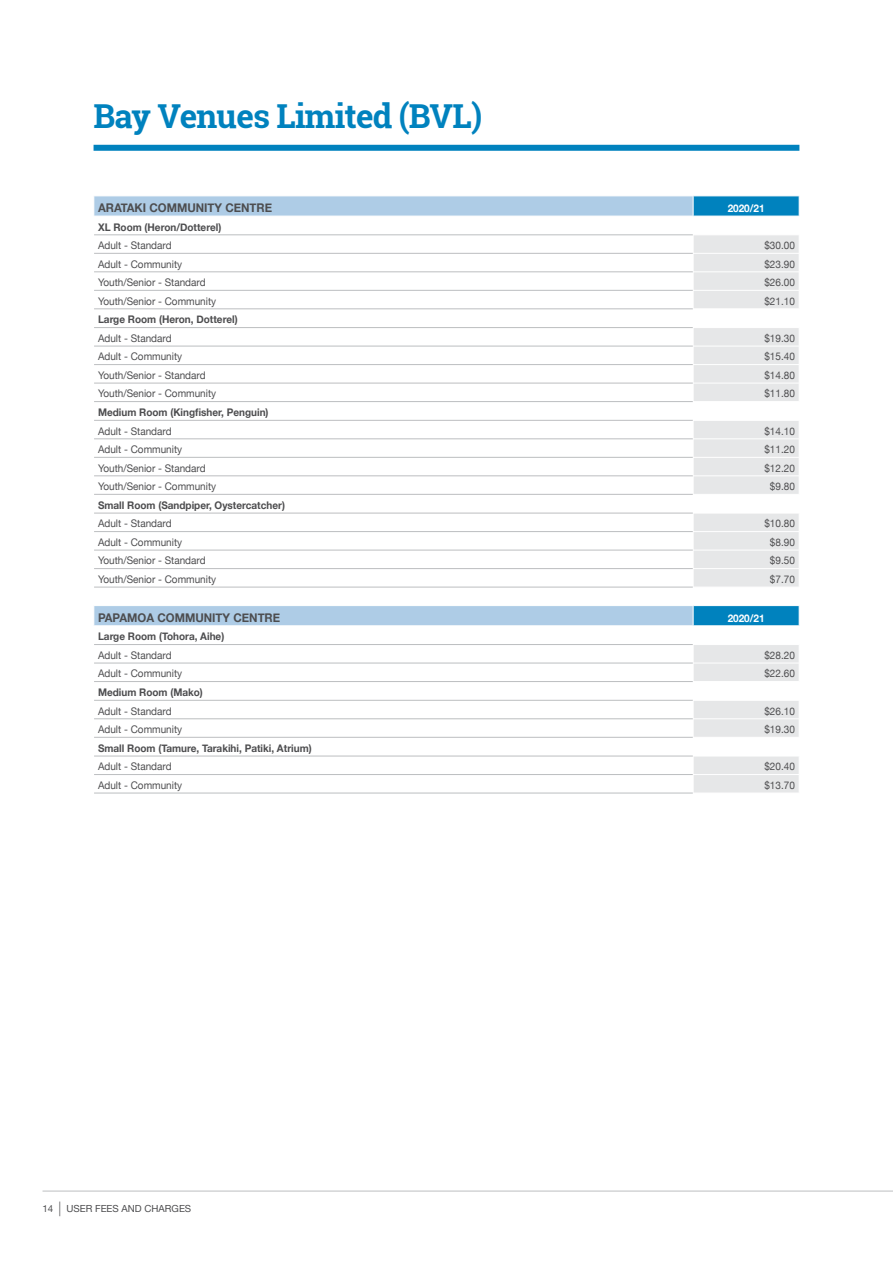
<style>
.page{position:relative;width:893px;height:1263px;background:#fff}
.page>*{position:absolute;margin:0;border:0;box-sizing:border-box;transform-origin:0 0}
.t1{font:700 33px "Roboto Slab";letter-spacing:-.025em;color:#0082be}
.t2{font:700 12px "Helvetica Neue";color:#4d4d4f;scale:.95 1}
.t3{font:10.5px "Helvetica Neue";color:#4d4d4f;scale:.95 1}
.t4{font:700 10.5px "Helvetica Neue";color:#4d4d4f;scale:.95 1}
.t5{font:700 10.5px "Helvetica Neue";color:#fff;scale:.95 1}
.t6{font:9.75px "Helvetica Neue";color:#4d4d4f}
.s1{font-size:14.7px}
</style>
<div class="page">
<hr style="left:43px;top:1191px;width:850px;height:1px;background:#bcbec0">
<div style="left:94px;top:145px;width:705px;height:6px;background:#0082be"></div>
<svg style="left:95px;top:197px;width:598px;height:428px"></svg>
<div style="left:694px;top:197px;width:105px;height:19px;background:#0082be"></div>
<svg style="left:694px;top:236px;width:105px;height:557px;fill:#e6e7e8"></svg>
<svg style="left:94px;top:197px;width:1px;height:596px"></svg>
<svg style="left:799px;top:196px;width:1px;height:430px"></svg>
<svg style="left:693px;top:197px;width:1px;height:19px"></svg>
<svg style="left:693px;top:606px;width:1px;height:19px"></svg>
<hr style="left:94px;top:253px;width:599px;height:1px;background:#bcbec0">
<hr style="left:94px;top:271px;width:599px;height:1px;background:#bcbec0">
<hr style="left:94px;top:290px;width:599px;height:1px;background:#bcbec0">
<hr style="left:94px;top:308px;width:599px;height:1px;background:#bcbec0">
<hr style="left:94px;top:327px;width:599px;height:1px;background:#bcbec0">
<hr style="left:94px;top:346px;width:599px;height:1px;background:#bcbec0">
<hr style="left:94px;top:364px;width:599px;height:1px;background:#bcbec0">
<hr style="left:94px;top:383px;width:599px;height:1px;background:#bcbec0">
<hr style="left:94px;top:401px;width:599px;height:1px;background:#bcbec0">
<hr style="left:94px;top:420px;width:599px;height:1px;background:#bcbec0">
<hr style="left:94px;top:438px;width:599px;height:1px;background:#bcbec0">
<hr style="left:94px;top:605px;width:599px;height:1px;background:#fff">
<hr style="left:94px;top:216px;width:599px;height:1px;background:#fff">
<hr style="left:94px;top:625px;width:599px;height:1px;background:#fff">
<hr style="left:94px;top:234px;width:599px;height:1px;background:#bcbec0">
<hr style="left:94px;top:475px;width:599px;height:1px;background:#bcbec0">
<hr style="left:94px;top:494px;width:599px;height:1px;background:#bcbec0">
<hr style="left:94px;top:513px;width:599px;height:1px;background:#bcbec0">
<hr style="left:94px;top:531px;width:599px;height:1px;background:#bcbec0">
<hr style="left:94px;top:550px;width:599px;height:1px;background:#bcbec0">
<hr style="left:94px;top:568px;width:599px;height:1px;background:#bcbec0">
<hr style="left:94px;top:587px;width:599px;height:1px;background:#bcbec0">
<hr style="left:94px;top:644px;width:599px;height:1px;background:#bcbec0">
<hr style="left:94px;top:663px;width:599px;height:1px;background:#bcbec0">
<hr style="left:94px;top:681px;width:599px;height:1px;background:#bcbec0">
<hr style="left:94px;top:700px;width:599px;height:1px;background:#bcbec0">
<hr style="left:94px;top:718px;width:599px;height:1px;background:#bcbec0">
<hr style="left:94px;top:737px;width:599px;height:1px;background:#bcbec0">
<hr style="left:94px;top:756px;width:599px;height:1px;background:#bcbec0">
<hr style="left:94px;top:774px;width:599px;height:1px;background:#bcbec0">
<hr style="left:94px;top:793px;width:599px;height:1px;background:#bcbec0">
<hr style="left:94px;top:457px;width:599px;height:1px;background:#bcbec0">
<hr style="left:693px;top:253px;width:106px;height:1px;background:#fff">
<hr style="left:693px;top:309px;width:106px;height:1px;background:#fff">
<hr style="left:693px;top:383px;width:106px;height:1px;background:#fff">
<hr style="left:693px;top:457px;width:106px;height:1px;background:#fff">
<hr style="left:693px;top:476px;width:106px;height:1px;background:#fff">
<hr style="left:693px;top:494px;width:106px;height:1px;background:#fff">
<hr style="left:693px;top:513px;width:106px;height:1px;background:#fff">
<hr style="left:693px;top:531px;width:106px;height:1px;background:#fff">
<hr style="left:693px;top:550px;width:106px;height:1px;background:#fff">
<hr style="left:693px;top:568px;width:106px;height:1px;background:#fff">
<hr style="left:693px;top:587px;width:106px;height:1px;background:#fff">
<hr style="left:693px;top:605px;width:106px;height:1px;background:#fff">
<hr style="left:693px;top:625px;width:106px;height:1px;background:#fff">
<hr style="left:693px;top:644px;width:106px;height:1px;background:#fff">
<hr style="left:693px;top:663px;width:106px;height:1px;background:#fff">
<hr style="left:693px;top:681px;width:106px;height:1px;background:#fff">
<hr style="left:693px;top:700px;width:106px;height:1px;background:#fff">
<hr style="left:693px;top:718px;width:106px;height:1px;background:#fff">
<hr style="left:693px;top:737px;width:106px;height:1px;background:#fff">
<hr style="left:693px;top:756px;width:106px;height:1px;background:#fff">
<hr style="left:693px;top:774px;width:106px;height:1px;background:#fff">
<hr style="left:693px;top:272px;width:106px;height:1px;background:#fff">
<hr style="left:693px;top:290px;width:106px;height:1px;background:#fff">
<hr style="left:693px;top:327px;width:106px;height:1px;background:#fff">
<hr style="left:693px;top:346px;width:106px;height:1px;background:#fff">
<hr style="left:693px;top:364px;width:106px;height:1px;background:#fff">
<hr style="left:693px;top:401px;width:106px;height:1px;background:#fff">
<hr style="left:693px;top:420px;width:106px;height:1px;background:#fff">
<hr style="left:693px;top:439px;width:106px;height:1px;background:#fff">
<h1 class="t1" style="left:94px;top:94px;width:390px">Bay Venues Limited (BVL)</h1>
<p class="t2" style="left:98px;top:198px;width:185px">ARATAKI COMMUNITY CENTRE</p>
<p class="t5" style="left:728px;top:200px;width:40px">2020/21</p>
<p class="t4" style="left:98px;top:219px;width:131px">XL Room (Heron/Dotterel)</p>
<p class="t3" style="left:98px;top:238px;width:79px">Adult - Standard</p>
<p class="t3" style="left:764px;top:238px;width:34px">$30.00</p>
<p class="t3" style="left:98px;top:256px;width:90px">Adult - Community</p>
<p class="t3" style="left:764px;top:256px;width:34px">$23.90</p>
<p class="t3" style="left:98px;top:275px;width:115px">Youth/Senior - Standard</p>
<p class="t3" style="left:764px;top:275px;width:34px">$26.00</p>
<p class="t3" style="left:98px;top:293px;width:126px">Youth/Senior - Community</p>
<p class="t3" style="left:764px;top:293px;width:34px">$21.10</p>
<p class="t4" style="left:98px;top:311px;width:148px">Large Room (Heron, Dotterel)</p>
<p class="t3" style="left:98px;top:330px;width:79px">Adult - Standard</p>
<p class="t3" style="left:764px;top:330px;width:34px">$19.30</p>
<p class="t3" style="left:98px;top:349px;width:90px">Adult - Community</p>
<p class="t3" style="left:764px;top:349px;width:34px">$15.40</p>
<p class="t3" style="left:98px;top:367px;width:115px">Youth/Senior - Standard</p>
<p class="t3" style="left:764px;top:367px;width:34px">$14.80</p>
<p class="t3" style="left:98px;top:386px;width:126px">Youth/Senior - Community</p>
<p class="t3" style="left:764px;top:386px;width:34px">$11.80</p>
<p class="t4" style="left:98px;top:404px;width:181px">Medium Room (Kingfisher, Penguin)</p>
<p class="t3" style="left:98px;top:423px;width:79px">Adult - Standard</p>
<p class="t3" style="left:764px;top:423px;width:34px">$14.10</p>
<p class="t3" style="left:98px;top:442px;width:90px">Adult - Community</p>
<p class="t3" style="left:764px;top:442px;width:34px">$11.20</p>
<p class="t3" style="left:98px;top:460px;width:115px">Youth/Senior - Standard</p>
<p class="t3" style="left:764px;top:460px;width:34px">$12.20</p>
<p class="t3" style="left:98px;top:479px;width:126px">Youth/Senior - Community</p>
<p class="t3" style="left:770px;top:479px;width:28px">$9.80</p>
<p class="t4" style="left:98px;top:497px;width:198px">Small Room (Sandpiper, Oystercatcher)</p>
<p class="t3" style="left:98px;top:516px;width:79px">Adult - Standard</p>
<p class="t3" style="left:764px;top:516px;width:34px">$10.80</p>
<p class="t3" style="left:98px;top:534px;width:90px">Adult - Community</p>
<p class="t3" style="left:770px;top:534px;width:28px">$8.90</p>
<p class="t3" style="left:98px;top:553px;width:115px">Youth/Senior - Standard</p>
<p class="t3" style="left:770px;top:553px;width:28px">$9.50</p>
<p class="t3" style="left:98px;top:571px;width:126px">Youth/Senior - Community</p>
<p class="t3" style="left:770px;top:571px;width:28px">$7.70</p>
<p class="t2" style="left:98px;top:608px;width:193px">PAPAMOA COMMUNITY CENTRE</p>
<p class="t5" style="left:728px;top:609px;width:40px">2020/21</p>
<p class="t4" style="left:98px;top:628px;width:134px">Large Room (Tohora, Aihe)</p>
<p class="t3" style="left:98px;top:647px;width:79px">Adult - Standard</p>
<p class="t3" style="left:764px;top:647px;width:34px">$28.20</p>
<p class="t3" style="left:98px;top:666px;width:90px">Adult - Community</p>
<p class="t3" style="left:764px;top:666px;width:34px">$22.60</p>
<p class="t4" style="left:98px;top:684px;width:112px">Medium Room (Mako)</p>
<p class="t3" style="left:98px;top:703px;width:79px">Adult - Standard</p>
<p class="t3" style="left:764px;top:703px;width:34px">$26.10</p>
<p class="t3" style="left:98px;top:722px;width:90px">Adult - Community</p>
<p class="t3" style="left:764px;top:722px;width:34px">$19.30</p>
<p class="t4" style="left:98px;top:740px;width:226px">Small Room (Tamure, Tarakihi, Patiki, Atrium)</p>
<p class="t3" style="left:98px;top:759px;width:79px">Adult - Standard</p>
<p class="t3" style="left:764px;top:759px;width:34px">$20.40</p>
<p class="t3" style="left:98px;top:777px;width:90px">Adult - Community</p>
<p class="t3" style="left:764px;top:777px;width:34px">$13.70</p>
<p class="t6" style="left:43px;top:1201px;width:150px">14 <span class="s1">|</span> USER FEES AND CHARGES</p>
</div>
